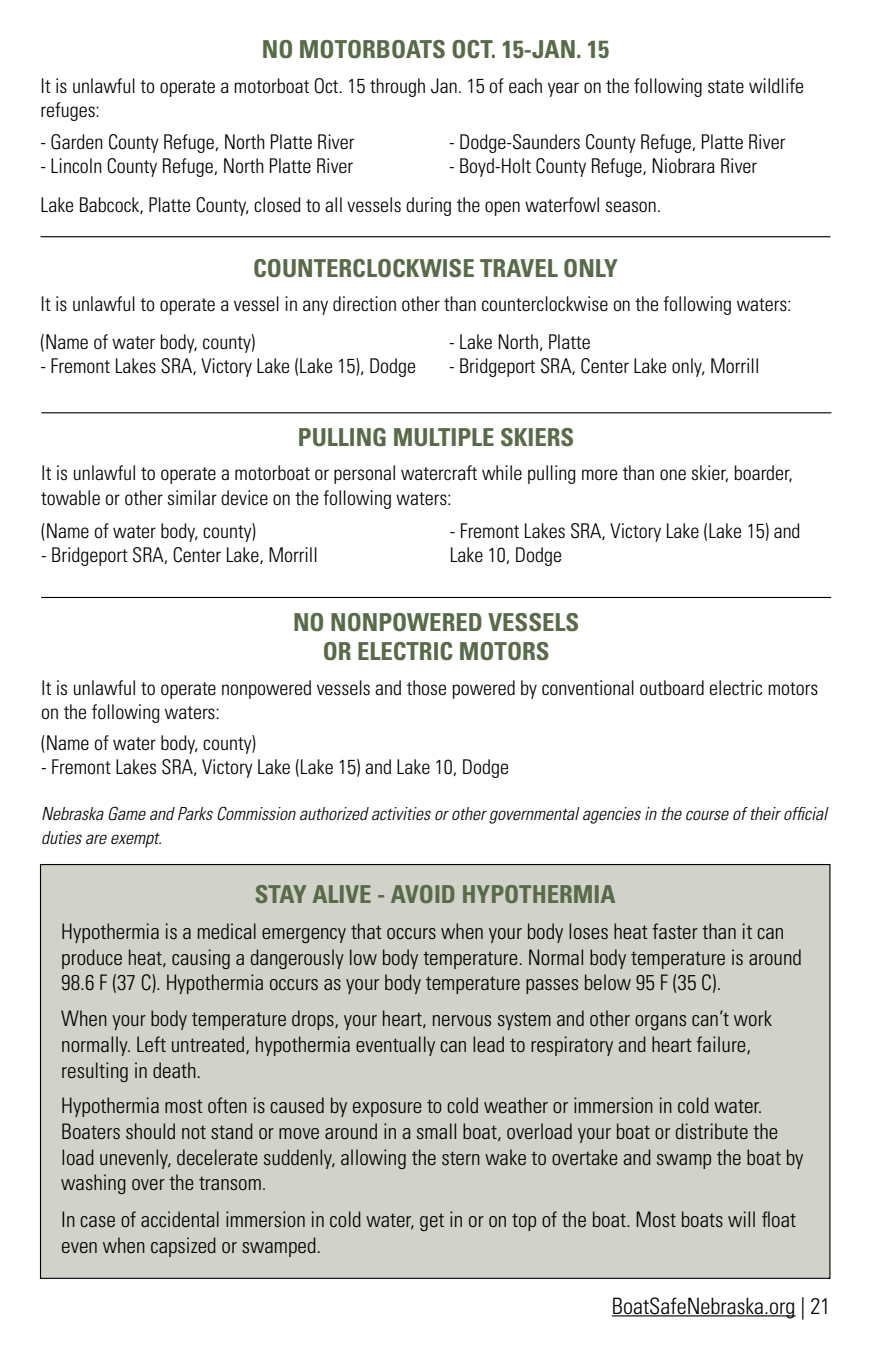
<style>
.page{position:relative;width:871px;height:1357px;background:#fff}
.page>*{position:absolute;margin:0;border:0;box-sizing:border-box;transform-origin:0 0}
.t1{font:700 condensed 24.75px/29.7px "Univers LT Std";color:#586a48;text-align:center}
.t2{font:300 condensed 22.5px "Univers LT Std";color:#000}
.t3{font:300 condensed 21.38px/25.7px "Univers LT Std";color:#000}
.t4{font:300 condensed 20.25px/24.3px "Univers LT Std";color:#000}
.t5{font:italic 300 condensed 18px/24.3px "Univers LT Std";color:#000}
</style>
<div class="page">
<hr style="left:612px;top:1315px;width:183px;height:1px;background:#000">
<div style="left:40px;top:864px;width:790px;height:414px;background:#d1d2c9"></div>
<hr style="left:40px;top:236px;width:790px;height:1px;background:#000">
<hr style="left:41px;top:412px;width:790px;height:1px;background:#000">
<hr style="left:41px;top:597px;width:790px;height:1px;background:#000">
<p class="t1" style="left:262px;top:34px;width:349px">NO MOTORBOATS OCT. 15-JAN. 15</p>
<p class="t4" style="left:40px;top:73px;width:765px">It is unlawful to operate a motorboat Oct. 15 through Jan. 15 of each year on the following state wildlife refuges:</p>
<p class="t4" style="left:41px;top:130px;width:315px">- Garden County Refuge, North Platte River</p>
<p class="t4" style="left:41px;top:154px;width:314px">- Lincoln County Refuge, North Platte River</p>
<p class="t4" style="left:449px;top:130px;width:338px">- Dodge-Saunders County Refuge, Platte River</p>
<p class="t4" style="left:449px;top:154px;width:310px">- Boyd-Holt County Refuge, Niobrara River</p>
<p class="t4" style="left:40px;top:192px;width:622px">Lake Babcock, Platte County, closed to all vessels during the open waterfowl season.</p>
<p class="t1" style="left:253px;top:253px;width:366px">COUNTERCLOCKWISE TRAVEL ONLY</p>
<p class="t4" style="left:40px;top:292px;width:753px">It is unlawful to operate a vessel in any direction other than counterclockwise on the following waters:</p>
<p class="t4" style="left:40px;top:329px;width:216px">(Name of water body, county)</p>
<p class="t4" style="left:40px;top:354px;width:377px">- Fremont Lakes SRA, Victory Lake (Lake 15), Dodge</p>
<p class="t4" style="left:449px;top:329px;width:143px">- Lake North, Platte</p>
<p class="t4" style="left:449px;top:354px;width:312px">- Bridgeport SRA, Center Lake only, Morrill</p>
<p class="t1" style="left:298px;top:422px;width:278px">PULLING MULTIPLE SKIERS</p>
<p class="t4" style="left:41px;top:461px;width:753px">It is unlawful to operate a motorboat or personal watercraft while pulling more than one skier, boarder, towable or other similar device on the following waters:</p>
<p class="t4" style="left:41px;top:519px;width:216px">(Name of water body, county)</p>
<p class="t4" style="left:41px;top:543px;width:278px">- Bridgeport SRA, Center Lake, Morrill</p>
<p class="t4" style="left:450px;top:519px;width:352px">- Fremont Lakes SRA, Victory Lake (Lake 15) and<br>Lake 10, Dodge</p>
<p class="t1" style="left:293px;top:607px;width:288px">NO NONPOWERED VESSELS<br>OR ELECTRIC MOTORS</p>
<p class="t4" style="left:41px;top:675px;width:778px">It is unlawful to operate nonpowered vessels and those powered by conventional outboard electric motors on the following waters:</p>
<p class="t4" style="left:41px;top:730px;width:216px">(Name of water body, county)</p>
<p class="t4" style="left:41px;top:755px;width:469px">- Fremont Lakes SRA, Victory Lake (Lake 15) and Lake 10, Dodge</p>
<p class="t5" style="left:41px;top:802px;width:787px">Nebraska Game and Parks Commission authorized activities or other governmental agencies in the course of their official duties are exempt.</p>
<p class="t1" style="left:255px;top:879px;width:362px">STAY ALIVE - AVOID HYPOTHERMIA</p>
<p class="t3" style="left:61px;top:919px;width:742px">Hypothermia is a medical emergency that occurs when your body loses heat faster than it can produce heat, causing a dangerously low body temperature. Normal body temperature is around<br>98.6 F (37 C). Hypothermia occurs as your body temperature passes below 95 F (35 C).</p>
<p class="t3" style="left:61px;top:1006px;width:712px">When your body temperature drops, your heart, nervous system and other organs can’t work normally. Left untreated, hypothermia eventually can lead to respiratory and heart failure, resulting in death.</p>
<p class="t3" style="left:61px;top:1093px;width:743px">Hypothermia most often is caused by exposure to cold weather or immersion in cold water.<br>Boaters should not stand or move around in a small boat, overload your boat or distribute the load unevenly, decelerate suddenly, allowing the stern wake to overtake and swamp the boat by washing over the transom.</p>
<p class="t3" style="left:61px;top:1207px;width:736px">In case of accidental immersion in cold water, get in or on top of the boat. Most boats will float even when capsized or swamped.</p>
<p class="t2" style="left:612px;top:1292px;width:220px">BoatSafeNebraska.org | 21</p>
</div>
